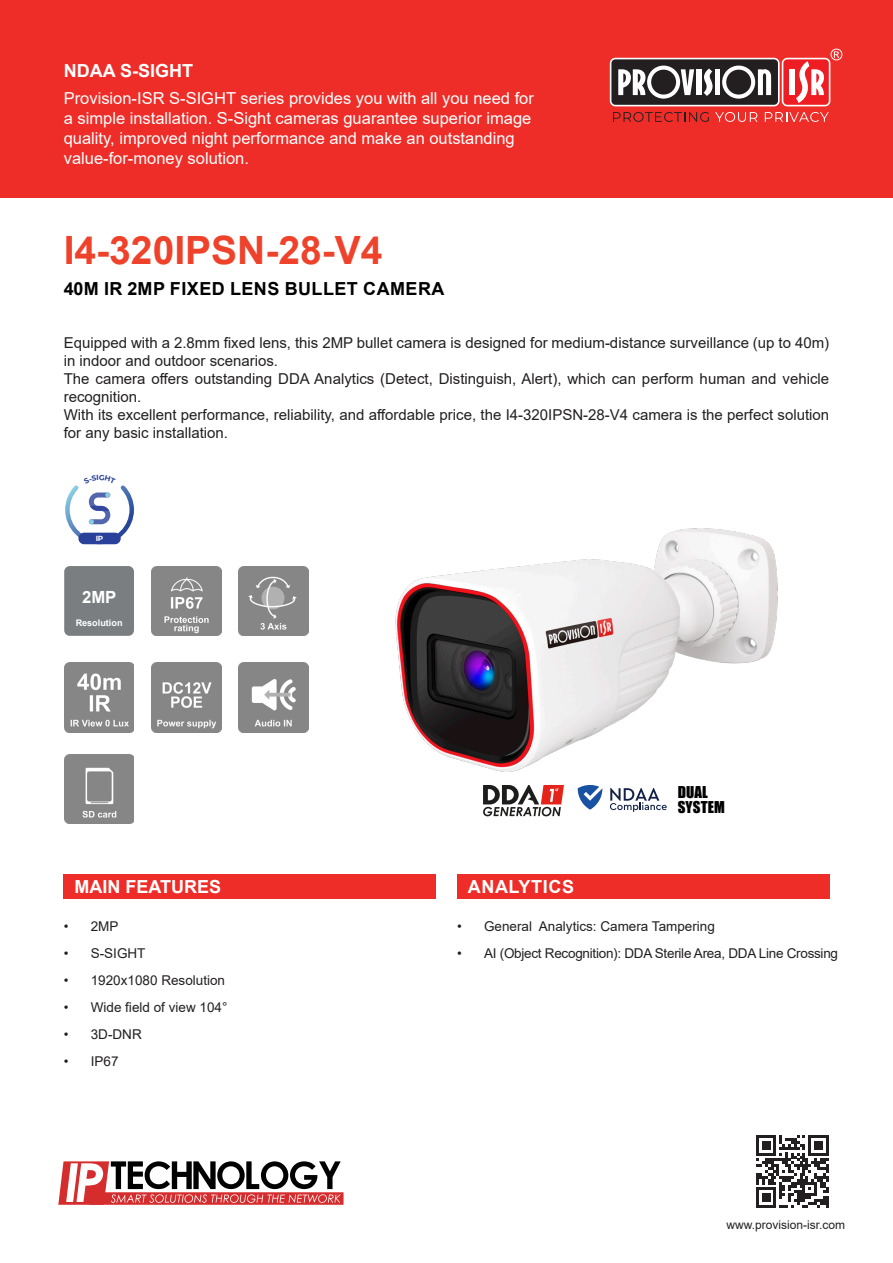
<style>
.page{position:relative;width:893px;height:1263px;background:#fff}
.page>*{position:absolute;margin:0;border:0;box-sizing:border-box;transform-origin:0 0}
.t1{font:700 39px "Arial";color:#ef422b}
.t2{font:700 18px "Arial";letter-spacing:.025em;color:#000001}
.t3{font:700 18px "Arial";color:#fff}
.t4{font:700 18px "Arial";letter-spacing:.035em;color:#fff}
.t5{font:700 16.8px "Arial";color:#fff}
.t6{font:16.5px "Arial";color:#fff}
.t7{font:15px/18px "Arial";color:#231f20}
.t8{font:15px "Impact";letter-spacing:.01em;color:#000001}
.t9{font:13.5px "Arial";color:#231f20}
.t10{font:13.5px "Arial";letter-spacing:-.02em;color:#231f20}
.t11{font:12px "Arial";color:#231f20}
.t12{font:700 9.15px "Arial";color:#fff}
.t13{font:700 7.35px "Montserrat";color:#fff}
</style>
<div class="page">
<div style="left:0;top:0;width:893px;height:198px;background:#ee2d28"></div>
<svg style="left:610px;top:49px;width:232px;height:57px"></svg>
<svg style="left:613px;top:112px;width:96px;height:10px"></svg>
<svg style="left:715px;top:112px;width:42px;height:10px"></svg>
<svg style="left:765px;top:112px;width:64px;height:10px"></svg>
<img style="left:395px;top:528px;width:383px;height:265px">
<svg style="left:756px;top:1135px;width:72px;height:73px"></svg>
<img style="left:151px;top:566px;width:70px;height:70px">
<div style="left:64px;top:566px;width:70px;height:70px;background:#7a7e80;border-radius:6px"></div>
<img style="left:239px;top:663px;width:69px;height:69px">
<img style="left:239px;top:566px;width:69px;height:70px">
<img style="left:64px;top:754px;width:70px;height:70px">
<img style="left:64px;top:663px;width:70px;height:69px">
<img style="left:151px;top:663px;width:70px;height:69px">
<svg style="left:58px;top:1161px;width:286px;height:44px"></svg>
<div style="left:64px;top:874px;width:372px;height:25px;background:#ee2d28"></div>
<div style="left:457px;top:874px;width:372px;height:25px;background:#ee2d28"></div>
<svg style="left:578px;top:785px;width:24px;height:25px"></svg>
<svg style="left:610px;top:788px;width:57px;height:24px"></svg>
<svg style="left:483px;top:785px;width:81px;height:31px"></svg>
<svg style="left:65px;top:485px;width:69px;height:59px"></svg>
<p class="t3" style="left:64px;top:58px;width:131px">NDAA S-SIGHT</p>
<p class="t6" style="left:64px;top:87px;width:472px">Provision-ISR S-SIGHT series provides you with all you need for</p>
<p class="t6" style="left:64px;top:107px;width:469px">a simple installation. S-Sight cameras guarantee superior image</p>
<p class="t6" style="left:64px;top:127px;width:452px">quality, improved night performance and make an outstanding</p>
<p class="t6" style="left:64px;top:146px;width:187px">value-for-money solution.</p>
<p class="t1" style="left:64px;top:223px;width:320px">I4-320IPSN-28-V4</p>
<p class="t2" style="left:64px;top:276px;width:382px">40M IR 2MP FIXED LENS BULLET CAMERA</p>
<p class="t7" style="left:64px;top:333px;width:767px">Equipped with a 2.8mm fixed lens, this 2MP bullet camera is designed for medium-distance surveillance (up to 40m) in indoor and outdoor scenarios.</p>
<p class="t7" style="left:64px;top:369px;width:767px">The camera offers outstanding DDA Analytics (Detect, Distinguish, Alert), which can perform human and vehicle recognition.</p>
<p class="t7" style="left:64px;top:405px;width:767px">With its excellent performance, reliability, and affordable price, the I4-320IPSN-28-V4 camera is the perfect solution for any basic installation.</p>
<p class="t13" style="left:96px;top:533px;width:9px">IP</p>
<p class="t5" style="left:82px;top:586px;width:36px">2MP</p>
<p class="t12" style="left:76px;top:617px;width:48px">Resolution</p>
<p class="t8" style="left:678px;top:781px;width:32px">DUAL</p>
<p class="t8" style="left:678px;top:796px;width:49px">SYSTEM</p>
<p class="t3" style="left:74px;top:874px;width:148px">MAIN FEATURES</p>
<p class="t4" style="left:468px;top:874px;width:108px">ANALYTICS</p>
<p class="t9" style="left:64px;top:917px;width:56px">• 2MP</p>
<p class="t9" style="left:64px;top:944px;width:83px">• S-SIGHT</p>
<p class="t9" style="left:64px;top:971px;width:163px">• 1920x1080 Resolution</p>
<p class="t9" style="left:64px;top:998px;width:165px">• Wide field of view 104°</p>
<p class="t9" style="left:64px;top:1025px;width:79px">• 3D-DNR</p>
<p class="t9" style="left:64px;top:1052px;width:56px">• IP67</p>
<p class="t9" style="left:457px;top:917px;width:259px">• General Analytics: Camera Tampering</p>
<p class="t10" style="left:457px;top:944px;width:382px">• AI (Object Recognition): DDA Sterile Area, DDA Line Crossing</p>
<p class="t11" style="left:727px;top:1217px;width:120px">www.provision-isr.com</p>
</div>
